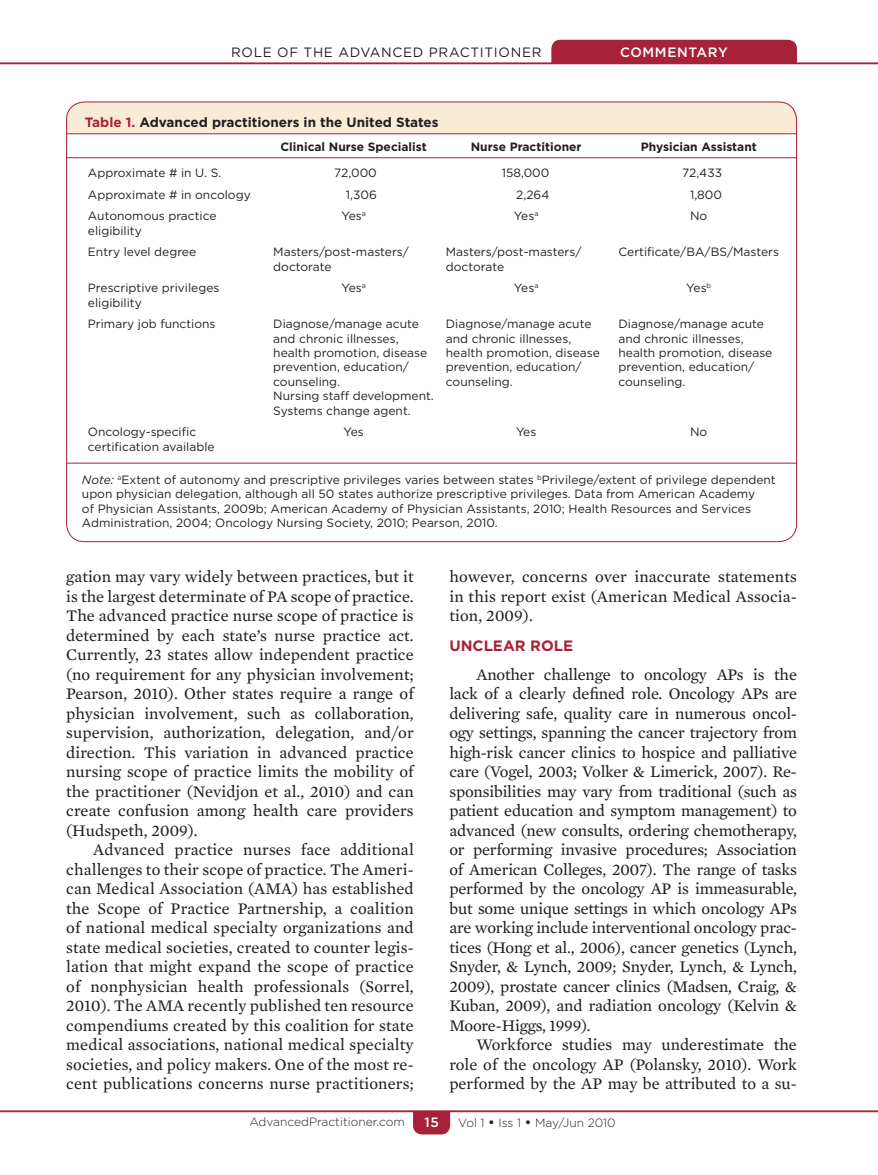
<style>
.page{position:relative;width:878px;height:1175px;background:#fff}
.page>*{position:absolute;margin:0;border:0;box-sizing:border-box;transform-origin:0 0}
.Body_text{font:16.5px/19.5px "Mercury Text G2";letter-spacing:.005em;color:#231f20;text-align:justify}
.Subhead_2{font:700 15px "Gotham";color:#a72239}
.Table_title{font:700 13.5px "Gotham";color:#231f20}
.RRH_AUTHOR{font:13.5px "Gotham";letter-spacing:.05em;color:#231f20}
.article_type{font:500 13.5px "Gotham";letter-spacing:.05em;color:#fff}
.Row{font:12px/14.4px "Gotham";color:#231f20}
.Table_caption{font:12px/14.4px "Gotham";color:#231f20}
.Column_heading{font:700 12px "Gotham";color:#231f20}
.t1{font:300 12px "Gotham";color:#231f20}
.s1{color:#a72239}
.s2{font-style:italic}
.s3{font-weight:500;font-size:13.5px}
</style>
<div class="page">
<div style="left:551px;top:40px;width:245px;height:23px;background:#a72239"></div>
<hr style="left:0;top:63px;width:878px;height:1px;background:#a72239">
<hr style="left:0;top:1110px;width:878px;height:2px;background:#a72239">
<svg style="left:413px;top:1110px;width:37px;height:24px"></svg>
<div style="left:66px;top:102px;width:730px;height:31px;background:#faebd7"></div>
<hr style="left:67px;top:133px;width:729px;height:1px;background:#a72239">
<hr style="left:67px;top:463px;width:729px;height:1px;background:#a72239">
<hr style="left:66px;top:157px;width:730px;height:1px;background:#a72239">
<p class="RRH_AUTHOR" style="left:231px;top:43px;width:312px">ROLE OF THE ADVANCED PRACTITIONER</p>
<p class="article_type" style="left:620px;top:43px;width:109px">COMMENTARY</p>
<p class="Table_title" style="left:85px;top:113px;width:355px"><span class="s1">Table 1.</span> Advanced practitioners in the United States</p>
<p class="Column_heading" style="left:280px;top:139px;width:148px">Clinical Nurse Specialist</p>
<p class="Column_heading" style="left:471px;top:139px;width:112px">Nurse Practitioner</p>
<p class="Column_heading" style="left:640px;top:139px;width:118px">Physician Assistant</p>
<p class="Row" style="left:88px;top:165px;width:135px">Approximate # in U. S.</p>
<p class="Row" style="left:334px;top:165px;width:44px">72,000</p>
<p class="Row" style="left:502px;top:165px;width:49px">158,000</p>
<p class="Row" style="left:682px;top:165px;width:41px">72,433</p>
<p class="Row" style="left:88px;top:187px;width:164px">Approximate # in oncology</p>
<p class="Row" style="left:346px;top:187px;width:32px">1,306</p>
<p class="Row" style="left:516px;top:187px;width:35px">2,264</p>
<p class="Row" style="left:690px;top:187px;width:33px">1,800</p>
<p class="Row" style="left:88px;top:208px;width:130px">Autonomous practice eligibility</p>
<p class="Row" style="left:341px;top:208px;width:26px">Yes<sup>a</sup></p>
<p class="Row" style="left:514px;top:208px;width:26px">Yes<sup>a</sup></p>
<p class="Row" style="left:690px;top:208px;width:19px">No</p>
<p class="Row" style="left:88px;top:244px;width:110px">Entry level degree</p>
<p class="Row" style="left:273px;top:244px;width:137px">Masters/post-masters/ doctorate</p>
<p class="Row" style="left:446px;top:244px;width:137px">Masters/post-masters/ doctorate</p>
<p class="Row" style="left:618px;top:244px;width:162px">Certificate/BA/BS/Masters</p>
<p class="Row" style="left:88px;top:280px;width:133px">Prescriptive privileges eligibility</p>
<p class="Row" style="left:341px;top:280px;width:26px">Yes<sup>a</sup></p>
<p class="Row" style="left:514px;top:280px;width:26px">Yes<sup>a</sup></p>
<p class="Row" style="left:686px;top:280px;width:26px">Yes<sup>b</sup></p>
<p class="Row" style="left:88px;top:316px;width:129px">Primary job functions</p>
<p class="Row" style="left:273px;top:316px;width:162px">Diagnose/manage acute and chronic illnesses, health promotion, disease prevention, education/ counseling.<br>Nursing staff development.<br>Systems change agent.</p>
<p class="Row" style="left:446px;top:316px;width:155px">Diagnose/manage acute and chronic illnesses, health promotion, disease prevention, education/ counseling.</p>
<p class="Row" style="left:618px;top:316px;width:155px">Diagnose/manage acute and chronic illnesses, health promotion, disease prevention, education/ counseling.</p>
<p class="Row" style="left:88px;top:424px;width:128px">Oncology-specific certification available</p>
<p class="Row" style="left:343px;top:424px;width:22px">Yes</p>
<p class="Row" style="left:516px;top:424px;width:22px">Yes</p>
<p class="Row" style="left:690px;top:424px;width:19px">No</p>
<p class="Table_caption" style="left:82px;top:472px;width:695px"><span class="s2">Note:</span> <sup>a</sup>Extent of autonomy and prescriptive privileges varies between states <sup>b</sup>Privilege/extent of privilege dependent upon physician delegation, although all 50 states authorize prescriptive privileges. Data from American Academy<br>of Physician Assistants, 2009b; American Academy of Physician Assistants, 2010; Health Resources and Services Administration, 2004; Oncology Nursing Society, 2010; Pearson, 2010.</p>
<p class="Body_text" style="left:66px;top:566px;width:349px">gation may vary widely between practices, but it is the largest determinate of PA scope of practice.<br>The advanced practice nurse scope of practice is determined by each state’s nurse practice act.<br>Currently, 23 states allow independent practice (no requirement for any physician involvement; Pearson, 2010). Other states require a range of physician involvement, such as collaboration, supervision, authorization, delegation, and/or direction. This variation in advanced practice nursing scope of practice limits the mobility of the practitioner (Nevidjon et al., 2010) and can create confusion among health care providers (Hudspeth, 2009).</p>
<p class="Body_text" style="left:66px;top:839px;width:349px;text-indent:27px">Advanced practice nurses face additional challenges to their scope of practice. The Ameri&shy;can Medical Association (AMA) has established the Scope of Practice Partnership, a coalition of national medical specialty organizations and state medical societies, created to counter legis&shy;lation that might expand the scope of practice of nonphysician health professionals (Sorrel, 2010). The AMA recently published ten resource compendiums created by this coalition for state medical associations, national medical specialty societies, and policy makers. One of the most re&shy;cent publications concerns nurse practitioners;</p>
<p class="Body_text" style="left:449px;top:566px;width:349px">however, concerns over inaccurate statements in this report exist (American Medical Associa&shy;tion, 2009).</p>
<p class="Subhead_2" style="left:449px;top:636px;width:125px">UNCLEAR ROLE</p>
<p class="Body_text" style="left:449px;top:663px;width:349px;text-indent:27px">Another challenge to oncology APs is the lack of a clearly defined role. Oncology APs are delivering safe, quality care in numerous oncol&shy;ogy settings, spanning the cancer trajectory from high-risk cancer clinics to hospice and palliative care (Vogel, 2003; Volker &amp; Limerick, 2007). Re&shy;sponsibilities may vary from traditional (such as patient education and symptom management) to advanced (new consults, ordering chemotherapy, or performing invasive procedures; Association of American Colleges, 2007). The range of tasks performed by the oncology AP is immeasurable, but some unique settings in which oncology APs are working include interventional oncology prac&shy;tices (Hong et al., 2006), cancer genetics (Lynch, Snyder, &amp; Lynch, 2009; Snyder, Lynch, &amp; Lynch, 2009), prostate cancer clinics (Madsen, Craig, &amp; Kuban, 2009), and radiation oncology (Kelvin &amp; Moore-Higgs, 1999).</p>
<p class="Body_text" style="left:449px;top:1034px;width:349px;text-indent:27px">Workforce studies may underestimate the role of the oncology AP (Polansky, 2010). Work performed by the AP may be attributed to a su-</p>
<p class="t1" style="left:249px;top:1114px;width:157px">AdvancedPractitioner.com</p>
<p class="article_type" style="left:424px;top:1113px;width:16px">15</p>
<p class="t1" style="left:458px;top:1115px;width:159px">Vol 1 <span class="s3">•</span> Iss 1 <span class="s3">•</span> May/Jun 2010</p>
</div>
